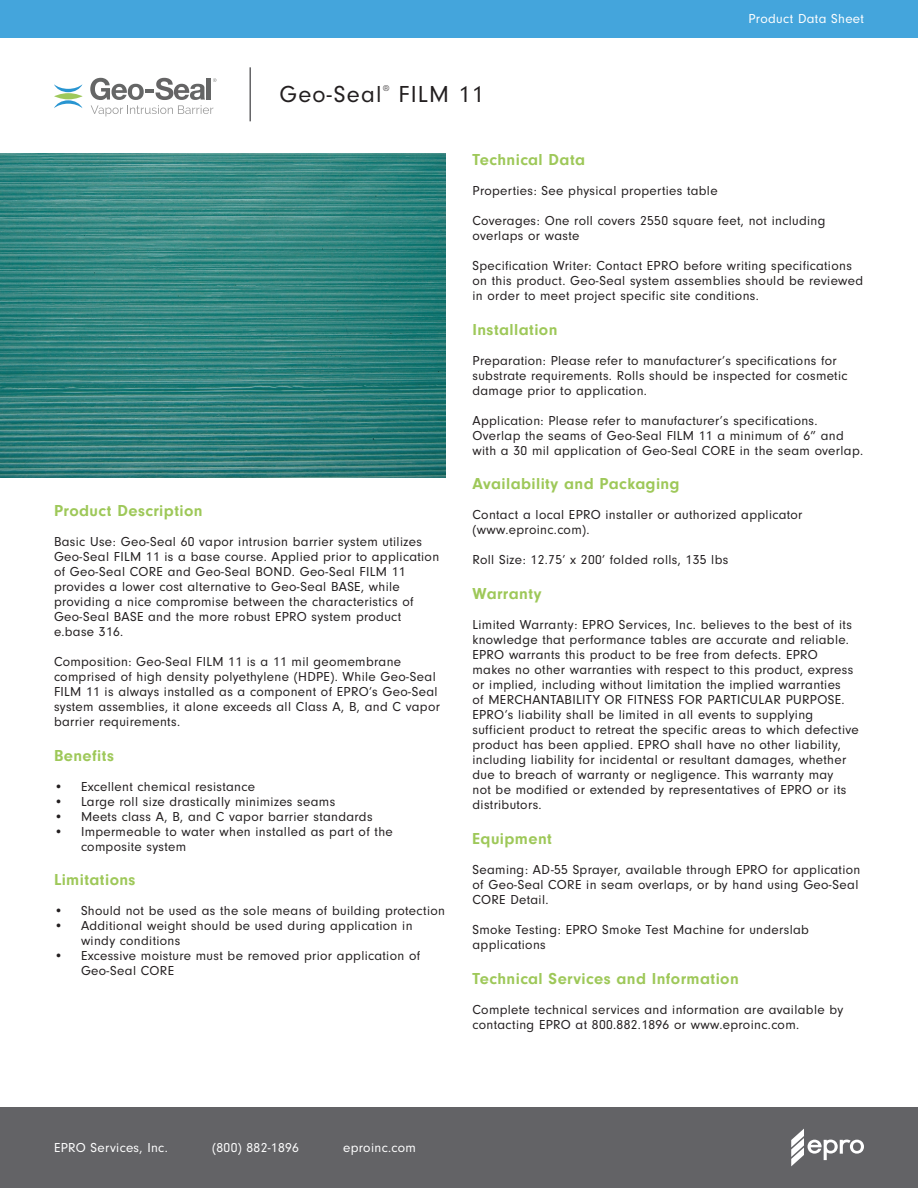
<style>
.page{position:relative;width:918px;height:1188px;background:#fff}
.page>*{position:absolute;margin:0;border:0;box-sizing:border-box;transform-origin:0 0}
.t1{font:24px "Neuzeit Gro";letter-spacing:.05em;color:#231f20}
.t2{font:700 16.5px "Neuzeit Gro";letter-spacing:.025em;color:#9ec859}
.t3{font:13.5px/15px "Neuzeit Gro";letter-spacing:.025em;color:#231f20}
.t4{font:13.5px "Neuzeit Gro";letter-spacing:.025em;color:#fff}
.t5{font:8.7px "Neuzeit Gro";color:#231f20}
</style>
<div class="page">
<hr style="left:249px;top:67px;width:2px;height:54px;background:#636366">
<div style="left:0;top:0;width:918px;height:38px;background:#44a5dc"></div>
<div style="left:0;top:1107px;width:918px;height:81px;background:#636366"></div>
<svg style="left:791px;top:1129px;width:73px;height:37px"></svg>
<svg style="left:54px;top:84px;width:28px;height:8px"></svg>
<svg style="left:54px;top:100px;width:28px;height:8px"></svg>
<svg style="left:54px;top:93px;width:29px;height:6px"></svg>
<svg style="left:90px;top:78px;width:126px;height:38px"></svg>
<img style="left:0;top:154px;width:446px;height:324px">
<h1 class="t1" style="left:279px;top:82px;width:104px">Geo-Seal</h1>
<p class="t5" style="left:383px;top:84px;width:8px">®</p>
<h1 class="t1" style="left:399px;top:82px;width:87px">FILM 11</h1>
<p class="t4" style="left:748px;top:11px;width:117px">Product Data Sheet</p>
<p class="t2" style="left:54px;top:501px;width:150px">Product Description</p>
<p class="t3" style="left:54px;top:534px;width:387px">Basic Use: Geo-Seal 60 vapor intrusion barrier system utilizes Geo-Seal FILM 11 is a base course. Applied prior to application of Geo-Seal CORE and Geo-Seal BOND. Geo-Seal FILM 11 provides a lower cost alternative to Geo-Seal BASE, while providing a nice compromise between the characteristics of Geo-Seal BASE and the more robust EPRO system product e.base 316.</p>
<p class="t3" style="left:54px;top:654px;width:388px">Composition: Geo-Seal FILM 11 is a 11 mil geomembrane comprised of high density polyethylene (HDPE). While Geo-Seal FILM 11 is always installed as a component of EPRO’s Geo-Seal system assemblies, it alone exceeds all Class A, B, and C vapor barrier requirements.</p>
<p class="t2" style="left:54px;top:746px;width:61px">Benefits</p>
<p class="t3" style="left:54px;top:779px;width:203px">• Excellent chemical resistance</p>
<p class="t3" style="left:54px;top:794px;width:283px">• Large roll size drastically minimizes seams</p>
<p class="t3" style="left:54px;top:809px;width:320px">• Meets class A, B, and C vapor barrier standards</p>
<p class="t3" style="left:81px;top:824px;width:313px;text-indent:-27px">• Impermeable to water when installed as part of the composite system</p>
<p class="t2" style="left:54px;top:871px;width:83px">Limitations</p>
<p class="t3" style="left:54px;top:904px;width:393px">• Should not be used as the sole means of building protection</p>
<p class="t3" style="left:81px;top:919px;width:333px;text-indent:-27px">• Additional weight should be used during application in windy conditions</p>
<p class="t3" style="left:81px;top:949px;width:341px;text-indent:-27px">• Excessive moisture must be removed prior application of<br>Geo-Seal CORE</p>
<p class="t2" style="left:472px;top:150px;width:114px">Technical Data</p>
<p class="t3" style="left:472px;top:183px;width:247px">Properties: See physical properties table</p>
<p class="t3" style="left:472px;top:213px;width:354px">Coverages: One roll covers 2550 square feet, not including overlaps or waste</p>
<p class="t3" style="left:472px;top:258px;width:392px">Specification Writer: Contact EPRO before writing specifications on this product. Geo-Seal system assemblies should be reviewed in order to meet project specific site conditions.</p>
<p class="t2" style="left:472px;top:320px;width:86px">Installation</p>
<p class="t3" style="left:472px;top:353px;width:377px">Preparation: Please refer to manufacturer’s specifications for substrate requirements. Rolls should be inspected for cosmetic damage prior to application.</p>
<p class="t3" style="left:472px;top:413px;width:392px">Application: Please refer to manufacturer’s specifications.<br>Overlap the seams of Geo-Seal FILM 11 a minimum of 6” and with a 30 mil application of Geo-Seal CORE in the seam overlap.</p>
<p class="t2" style="left:472px;top:475px;width:209px">Availability and Packaging</p>
<p class="t3" style="left:472px;top:508px;width:332px">Contact a local EPRO installer or authorized applicator (www.eproinc.com).</p>
<p class="t3" style="left:472px;top:553px;width:257px">Roll Size: 12.75’ x 200’ folded rolls, 135 lbs</p>
<p class="t2" style="left:472px;top:585px;width:70px">Warranty</p>
<p class="t3" style="left:472px;top:618px;width:388px">Limited Warranty: EPRO Services, Inc. believes to the best of its knowledge that performance tables are accurate and reliable.<br>EPRO warrants this product to be free from defects. EPRO makes no other warranties with respect to this product, express or implied, including without limitation the implied warranties<br>of MERCHANTABILITY OR FITNESS FOR PARTICULAR PURPOSE.<br>EPRO’s liability shall be limited in all events to supplying sufficient product to retreat the specific areas to which defective product has been applied. EPRO shall have no other liability, including liability for incidental or resultant damages, whether due to breach of warranty or negligence. This warranty may<br>not be modified or extended by representatives of EPRO or its distributors.</p>
<p class="t2" style="left:472px;top:829px;width:81px">Equipment</p>
<p class="t3" style="left:472px;top:862px;width:389px">Seaming: AD-55 Sprayer, available through EPRO for application of Geo-Seal CORE in seam overlaps, or by hand using Geo-Seal<br>CORE Detail.</p>
<p class="t3" style="left:472px;top:922px;width:338px">Smoke Testing: EPRO Smoke Test Machine for underslab applications</p>
<p class="t2" style="left:472px;top:969px;width:268px">Technical Services and Information</p>
<p class="t3" style="left:472px;top:1002px;width:372px">Complete technical services and information are available by contacting EPRO at 800.882.1896 or www.eproinc.com.</p>
<p class="t4" style="left:54px;top:1140px;width:115px">EPRO Services, Inc.</p>
<p class="t4" style="left:212px;top:1140px;width:88px">(800) 882-1896</p>
<p class="t4" style="left:343px;top:1140px;width:74px">eproinc.com</p>
</div>
